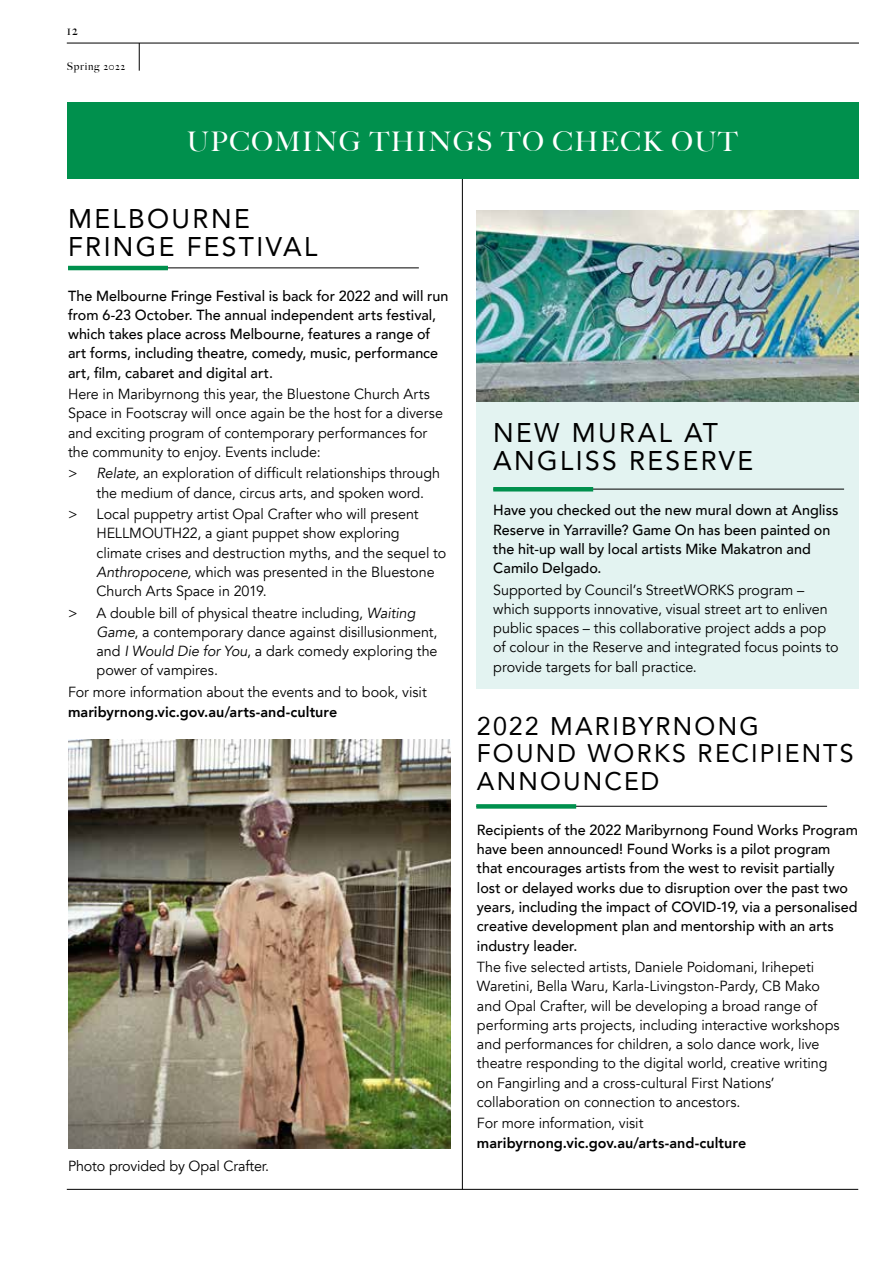
<style>
.page{position:relative;width:893px;height:1263px;background:#fff}
.page>*{position:absolute;margin:0;border:0;box-sizing:border-box;transform-origin:0 0}
.t1{font:27px/28.2px "Avenir";letter-spacing:.09em;color:#000}
.t2{font:500 27px "Big Caslon";letter-spacing:.06em;color:#fff}
.t3{font:25.5px/27.6px "Avenir";letter-spacing:.085em;color:#000}
.t4{font:14.7px/19.4px "Avenir";letter-spacing:-.005em;color:#000}
.t5{font:500 14.7px/19.4px "Avenir";color:#000}
.t6{font:800 14.7px "Avenir";letter-spacing:.005em;color:#000}
.t7{font:500 13.5px "Big Caslon";color:#000}
.t8{font:500 10.5px "Big Caslon";letter-spacing:.07em;color:#000}
.s1{font-style:italic}
</style>
<div class="page">
<hr style="left:67px;top:43px;width:792px;height:1px;background:#000">
<svg style="left:139px;top:43px;width:1px;height:28px"></svg>
<hr style="left:67px;top:1189px;width:791px;height:1px;background:#000">
<hr style="left:462px;top:156px;width:1px;height:1033px;background:#000">
<img style="left:476px;top:210px;width:382px;height:192px">
<img style="left:68px;top:739px;width:383px;height:409px">
<div style="left:476px;top:402px;width:382px;height:287px;background:#e3f3f1"></div>
<div style="left:67px;top:102px;width:791px;height:76px;background:#00904d"></div>
<hr style="left:493px;top:489px;width:351px;height:1px;background:#000">
<hr style="left:493px;top:487px;width:100px;height:4px;background:#00904d">
<hr style="left:68px;top:268px;width:351px;height:1px;background:#000">
<hr style="left:68px;top:266px;width:100px;height:4px;background:#00904d">
<hr style="left:476px;top:806px;width:351px;height:1px;background:#000">
<div style="left:476px;top:804px;width:100px;height:5px;background:#00904d"></div>
<p class="t7" style="left:67px;top:19px;width:12px">12</p>
<p class="t8" style="left:67px;top:57px;width:60px">Spring 2022</p>
<h1 class="t2" style="left:187px;top:120px;width:552px">UPCOMING THINGS TO CHECK OUT</h1>
<h1 class="t1" style="left:68px;top:203px;width:251px">MELBOURNE<br>FRINGE FESTIVAL</h1>
<p class="t5" style="left:68px;top:285px;width:382px">The Melbourne Fringe Festival is back for 2022 and will run from 6-23 October. The annual independent arts festival, which takes place across Melbourne, features a range of art forms, including theatre, comedy, music, performance art, film, cabaret and digital art.</p>
<p class="t4" style="left:68px;top:385px;width:376px">Here in Maribyrnong this year, the Bluestone Church Arts Space in Footscray will once again be the host for a diverse and exciting program of contemporary performances for the community to enjoy. Events include:</p>
<p class="t4" style="left:97px;top:464px;width:345px;text-indent:-28px">&gt; <span class="s1">Relate,</span> an exploration of difficult relationships through the medium of dance, circus arts, and spoken word.</p>
<p class="t4" style="left:97px;top:505px;width:351px;text-indent:-28px">&gt; Local puppetry artist Opal Crafter who will present HELLMOUTH22, a giant puppet show exploring climate crises and destruction myths, and the sequel to <span class="s1">Anthropocene,</span> which was presented in the Bluestone Church Arts Space in 2019.</p>
<p class="t4" style="left:97px;top:603px;width:343px;text-indent:-28px">&gt; A double bill of physical theatre including, <span class="s1">Waiting Game</span>, a contemporary dance against disillusionment, and <span class="s1">I Would Die for You</span>, a dark comedy exploring the power of vampires.</p>
<p class="t4" style="left:68px;top:682px;width:360px">For more information about the events and to book, visit</p>
<p class="t6" style="left:68px;top:700px;width:271px">maribyrnong.vic.gov.au/arts-and-culture</p>
<p class="t4" style="left:68px;top:1157px;width:203px">Photo provided by Opal Crafter.</p>
<h1 class="t1" style="left:493px;top:418px;width:261px">NEW MURAL AT<br>ANGLISS RESERVE</h1>
<p class="t5" style="left:493px;top:500px;width:347px">Have you checked out the new mural down at Angliss Reserve in Yarraville? Game On has been painted on the hit-up wall by local artists Mike Makatron and Camilo Delgado.</p>
<p class="t4" style="left:493px;top:580px;width:347px">Supported by Council’s StreetWORKS program – which supports innovative, visual street art to enliven public spaces – this collaborative project adds a pop of colour in the Reserve and integrated focus points to provide targets for ball practice.</p>
<h2 class="t3" style="left:477px;top:711px;width:378px">2022 MARIBYRNONG<br>FOUND WORKS RECIPIENTS<br>ANNOUNCED</h2>
<p class="t5" style="left:477px;top:819px;width:383px">Recipients of the 2022 Maribyrnong Found Works Program have been announced! Found Works is a pilot program that encourages artists from the west to revisit partially lost or delayed works due to disruption over the past two years, including the impact of COVID-19, via a personalised creative development plan and mentorship with an arts industry leader.</p>
<p class="t4" style="left:477px;top:957px;width:364px">The five selected artists, Daniele Poidomani, Irihepeti Waretini, Bella Waru, Karla-Livingston-Pardy, CB Mako and Opal Crafter, will be developing a broad range of performing arts projects, including interactive workshops and performances for children, a solo dance work, live theatre responding to the digital world, creative writing on Fangirling and a cross-cultural First Nations’ collaboration on connection to ancestors.</p>
<p class="t4" style="left:477px;top:1114px;width:168px">For more information, visit</p>
<p class="t6" style="left:477px;top:1132px;width:271px">maribyrnong.vic.gov.au/arts-and-culture</p>
</div>
